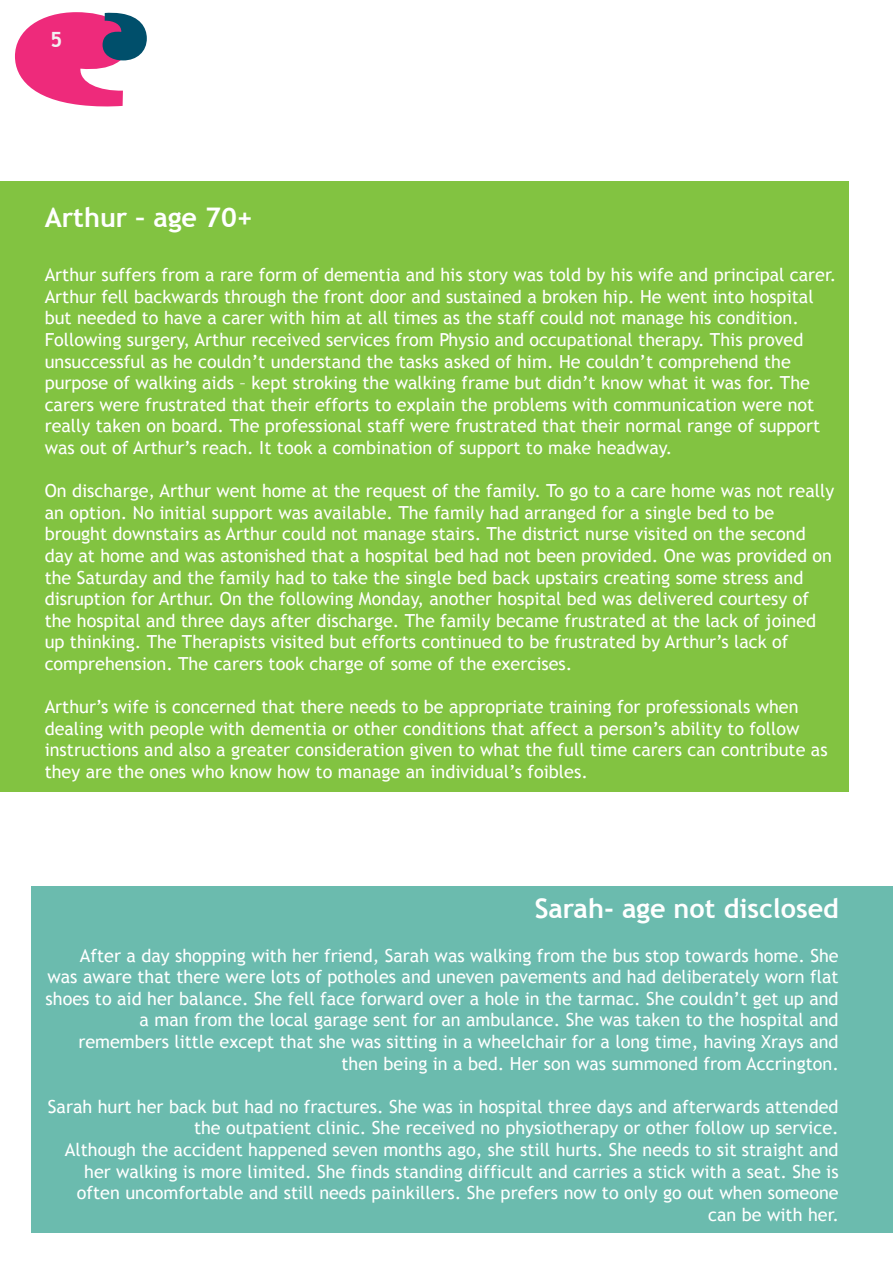
<style>
.page{position:relative;width:893px;height:1263px;background:#fff}
.page>*{position:absolute;margin:0;border:0;box-sizing:border-box;transform-origin:0 0}
.t1{font:700 27px "Trebuchet MS";color:#fff}
.t2{font:700 21px "Trebuchet MS";color:#f1f1f2}
.t3{font:18px/21.6px "Trebuchet MS";color:#fff}
</style>
<div class="page">
<div style="left:0;top:181px;width:848px;height:611px;background:#82c341"></div>
<div style="left:31px;top:886px;width:862px;height:346px;background:#6bbbae"></div>
<svg style="left:15px;top:12px;width:132px;height:95px"></svg>
<p class="t2" style="left:50px;top:26px;width:14px">5</p>
<h1 class="t1" style="left:45px;top:201px;width:210px">Arthur – age 70+</h1>
<p class="t3" style="left:45px;top:264px;width:793px">Arthur suffers from a rare form of dementia and his story was told by his wife and principal carer.<br>Arthur fell backwards through the front door and sustained a broken hip. He went into hospital but needed to have a carer with him at all times as the staff could not manage his condition.<br>Following surgery, Arthur received services from Physio and occupational therapy. This proved unsuccessful as he couldn’t understand the tasks asked of him. He couldn’t comprehend the purpose of walking aids – kept stroking the walking frame but didn’t know what it was for. The carers were frustrated that their efforts to explain the problems with communication were not really taken on board. The professional staff were frustrated that their normal range of support was out of Arthur’s reach. It took a combination of support to make headway.</p>
<p class="t3" style="left:45px;top:480px;width:791px">On discharge, Arthur went home at the request of the family. To go to a care home was not really an option. No initial support was available. The family had arranged for a single bed to be brought downstairs as Arthur could not manage stairs. The district nurse visited on the second day at home and was astonished that a hospital bed had not been provided. One was provided on the Saturday and the family had to take the single bed back upstairs creating some stress and disruption for Arthur. On the following Monday, another hospital bed was delivered courtesy of the hospital and three days after discharge. The family became frustrated at the lack of joined up thinking. The Therapists visited but efforts continued to be frustrated by Arthur’s lack of comprehension. The carers took charge of some of the exercises.</p>
<p class="t3" style="left:45px;top:696px;width:784px">Arthur’s wife is concerned that there needs to be appropriate training for professionals when dealing with people with dementia or other conditions that affect a person’s ability to follow instructions and also a greater consideration given to what the full time carers can contribute as they are the ones who know how to manage an individual’s foibles.</p>
<h1 class="t1" style="left:535px;top:892px;width:306px">Sarah- age not disclosed</h1>
<p class="t3" style="left:46px;top:945px;width:795px;text-align:right">After a day shopping with her friend, Sarah was walking from the bus stop towards home. She was aware that there were lots of potholes and uneven pavements and had deliberately worn flat shoes to aid her balance. She fell face forward over a hole in the tarmac. She couldn’t get up and a man from the local garage sent for an ambulance. She was taken to the hospital and remembers little except that she was sitting in a wheelchair for a long time, having Xrays and then being in a bed. Her son was summoned from Accrington.</p>
<p class="t3" style="left:48px;top:1096px;width:792px;text-align:right">Sarah hurt her back but had no fractures. She was in hospital three days and afterwards attended the outpatient clinic. She received no physiotherapy or other follow up service.<br>Although the accident happened seven months ago, she still hurts. She needs to sit straight and her walking is more limited. She finds standing difficult and carries a stick with a seat. She is often uncomfortable and still needs painkillers. She prefers now to only go out when someone can be with her.</p>
</div>
